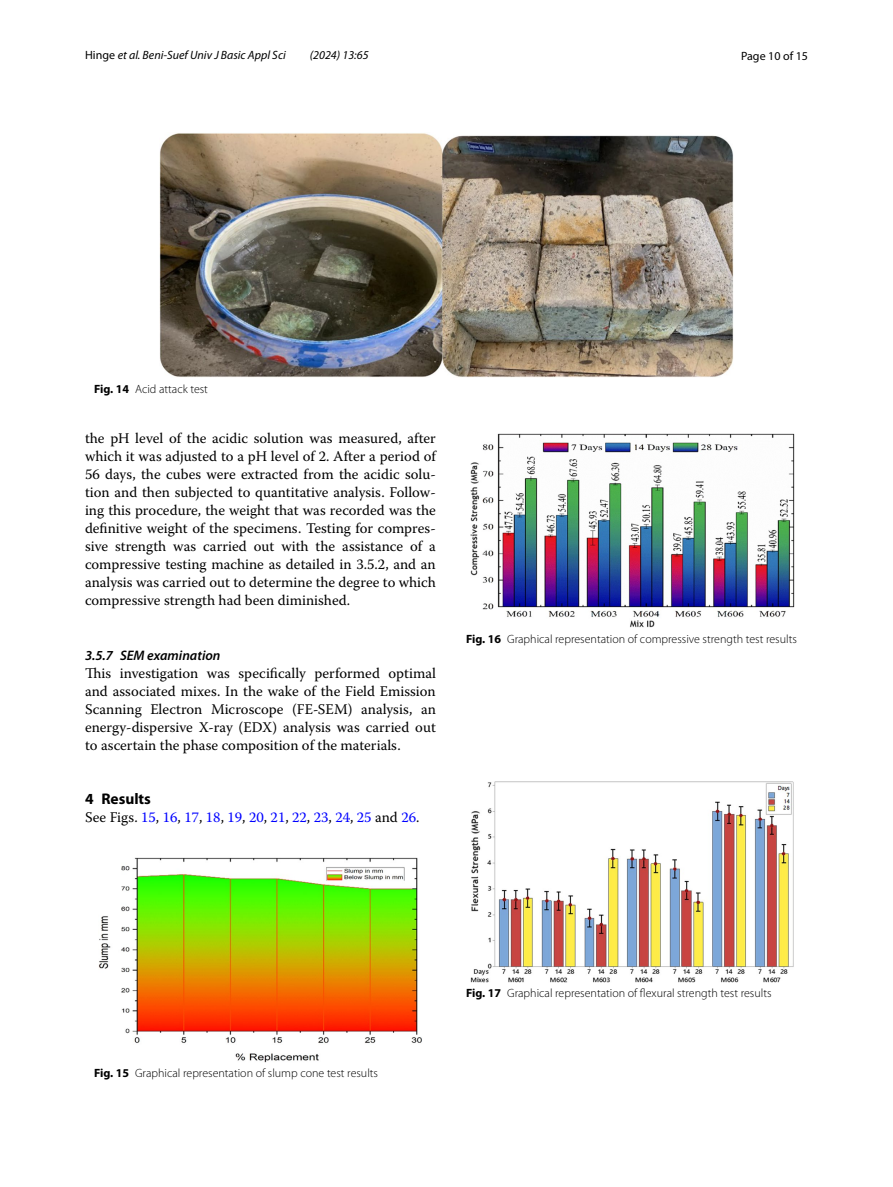
<style>
.page{position:relative;width:893px;height:1187px;background:#fff}
.page>*{position:absolute;margin:0;border:0;box-sizing:border-box;transform-origin:0 0}
.t1{font:700 15.45px "Myriad Pro";color:#000}
.t2{font:14.7px/18px "Warnock Pro";color:#000;text-align:justify}
.t3{font:14.7px "Warnock Pro";color:#00f}
.t4{font:italic 600 13.8px "Myriad Pro";color:#000}
.t5{font:300 12px "Myriad Pro";color:#000}
.t6{font:italic 12px "Myriad Pro";color:#000}
.t7{font:12px "Myriad Pro";color:#000}
.s1{font-style:normal}
.s2{font-weight:700}
.s3{color:#000}
</style>
<div class="page">
<img style="left:159px;top:133px;width:575px;height:245px">
<img style="left:99px;top:857px;width:323px;height:205px">
<img style="left:471px;top:433px;width:323px;height:194px">
<img style="left:471px;top:781px;width:323px;height:201px">
<p class="t6" style="left:85px;top:48px;width:202px"><span class="s1">Hinge</span> et al. Beni-Suef Univ J Basic Appl Sci</p>
<p class="t6" style="left:310px;top:48px;width:60px">(2024) 13:65</p>
<p class="t7" style="left:741px;top:48px;width:68px">Page 10 of 15</p>
<p class="t5" style="left:94px;top:382px;width:115px"><span class="s2">Fig. 14</span> Acid attack test</p>
<p class="t2" style="left:85px;top:428px;width:352px">the pH level of the acidic solution was measured, after which it was adjusted to a pH level of 2. After a period of 56 days, the cubes were extracted from the acidic solu&shy;tion and then subjected to quantitative analysis. Follow&shy;ing this procedure, the weight that was recorded was the definitive weight of the specimens. Testing for compres&shy;sive strength was carried out with the assistance of a compressive testing machine as detailed in 3.5.2, and an analysis was carried out to determine the degree to which compressive strength had been diminished.</p>
<p class="t4" style="left:85px;top:646px;width:137px">3.5.7 SEM examination</p>
<p class="t2" style="left:85px;top:663px;width:352px">This investigation was specifically performed optimal and associated mixes. In the wake of the Field Emission Scanning Electron Microscope (FE-SEM) analysis, an energy-dispersive X-ray (EDX) analysis was carried out to ascertain the phase composition of the materials.</p>
<p class="t1" style="left:85px;top:789px;width:67px">4 Results</p>
<p class="t3" style="left:85px;top:808px;width:336px"><span class="s3">See Figs.</span> 15<span class="s3">,</span> 16<span class="s3">,</span> 17<span class="s3">,</span> 18<span class="s3">,</span> 19<span class="s3">,</span> 20<span class="s3">,</span> 21<span class="s3">,</span> 22<span class="s3">,</span> 23<span class="s3">,</span> 24<span class="s3">,</span> 25 <span class="s3">and</span> 26<span class="s3">.</span></p>
<p class="t5" style="left:466px;top:632px;width:332px"><span class="s2">Fig. 16</span> Graphical representation of compressive strength test results</p>
<p class="t5" style="left:94px;top:1066px;width:286px"><span class="s2">Fig. 15</span> Graphical representation of slump cone test results</p>
<p class="t5" style="left:466px;top:986px;width:307px"><span class="s2">Fig. 17</span> Graphical representation of flexural strength test results</p>
</div>
